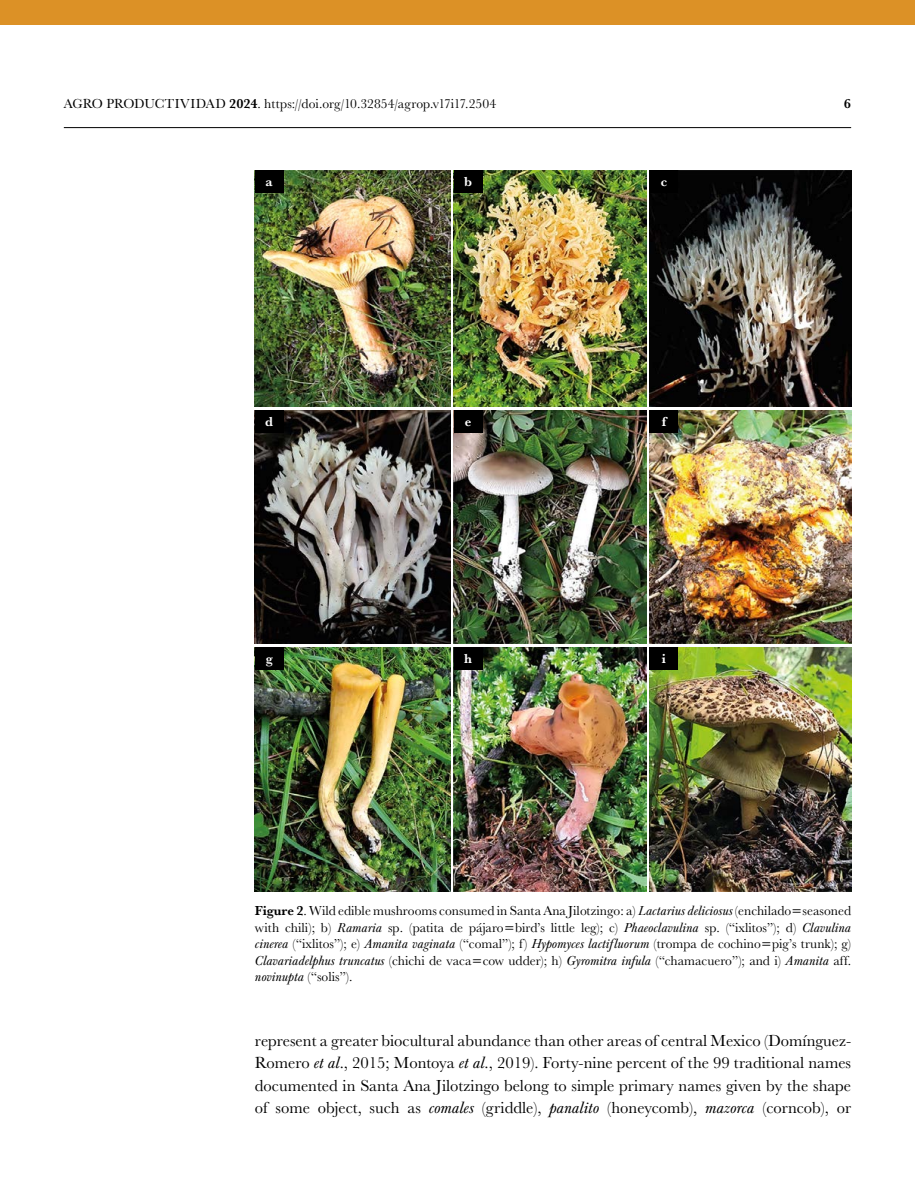
<style>
.page{position:relative;width:915px;height:1191px;background:#fff}
.page>*{position:absolute;margin:0;border:0;box-sizing:border-box;transform-origin:0 0}
.t1{font:16.5px/22.5px "Baskerville URW";color:#000;text-align:justify}
.t2{font:13.5px/16.5px "Baskerville URW";color:#000;text-align:justify}
.t3{font:700 13.5px "Baskerville URW";color:#fff}
.t4{font:700 13.5px "Baskerville URW";color:#000}
.s1{font-weight:700}
.s2{font-style:italic}
</style>
<div class="page">
<hr style="left:64px;top:127px;width:786px;height:1px;background:#000">
<div style="left:0;top:0;width:914px;height:24px;background:#dc9126"></div>
<img style="left:255px;top:170px;width:195px;height:237px">
<img style="left:454px;top:170px;width:191px;height:237px">
<img style="left:649px;top:170px;width:201px;height:237px">
<img style="left:255px;top:410px;width:195px;height:234px">
<img style="left:454px;top:410px;width:191px;height:234px">
<img style="left:649px;top:410px;width:201px;height:234px">
<img style="left:255px;top:647px;width:195px;height:244px">
<img style="left:454px;top:647px;width:191px;height:244px">
<img style="left:649px;top:647px;width:201px;height:244px">
<div style="left:255px;top:170px;width:28px;height:23px;background:#000"></div>
<div style="left:454px;top:170px;width:28px;height:23px;background:#000"></div>
<div style="left:649px;top:170px;width:29px;height:23px;background:#000"></div>
<div style="left:255px;top:410px;width:28px;height:23px;background:#000"></div>
<div style="left:454px;top:410px;width:28px;height:23px;background:#000"></div>
<div style="left:649px;top:410px;width:29px;height:23px;background:#000"></div>
<div style="left:255px;top:647px;width:28px;height:23px;background:#000"></div>
<div style="left:454px;top:647px;width:28px;height:23px;background:#000"></div>
<div style="left:649px;top:647px;width:29px;height:23px;background:#000"></div>
<p class="t2" style="left:64px;top:95px;width:434px">AGRO PRODUCTIVIDAD <span class="s1">2024</span>. https://doi.org/10.32854/agrop.v17i17.2504</p>
<p class="t4" style="left:843px;top:94px;width:9px">6</p>
<p class="t3" style="left:265px;top:172px;width:9px">a</p>
<p class="t3" style="left:464px;top:172px;width:9px">b</p>
<p class="t3" style="left:660px;top:172px;width:8px">c</p>
<p class="t3" style="left:265px;top:412px;width:9px">d</p>
<p class="t3" style="left:465px;top:412px;width:8px">e</p>
<p class="t3" style="left:661px;top:412px;width:6px">f</p>
<p class="t3" style="left:266px;top:649px;width:8px">g</p>
<p class="t3" style="left:464px;top:649px;width:9px">h</p>
<p class="t3" style="left:661px;top:649px;width:6px">i</p>
<p class="t2" style="left:255px;top:902px;width:597px"><span class="s1">Figure 2</span>. Wild edible mushrooms consumed in Santa Ana Jilotzingo: a) <span class="s2">Lactarius deliciosus</span> (enchilado seasoned with chili); b) <span class="s2">Ramaria</span> sp. (patita de pájaro bird’s little leg); c) <span class="s2">Phaeoclavulina</span> sp. (“ixlitos”); d) <span class="s2">Clavulina cinerea</span> (“ixlitos”); e) <span class="s2">Amanita vaginata</span> (“comal”); f) <span class="s2">Hypomyces lactifluorum</span> (trompa de cochino pig’s trunk); g)<br><span class="s2">Clavariadelphus truncatus</span> (chichi de vaca cow udder); h) <span class="s2">Gyromitra infula</span> (“chamacuero”); and i) <span class="s2">Amanita</span> aff. <span class="s2">novinupta</span> (“solis”).</p>
<p class="t1" style="left:255px;top:1028px;width:597px">represent a greater biocultural abundance than other areas of central Mexico (Domínguez-Romero <span class="s2">et al</span>., 2015; Montoya <span class="s2">et al</span>., 2019). Forty-nine percent of the 99 traditional names documented in Santa Ana Jilotzingo belong to simple primary names given by the shape of some object, such as <span class="s2">comales</span> (griddle), <span class="s2">panalito</span> (honeycomb), <span class="s2">mazorca</span> (corncob), or</p>
</div>
